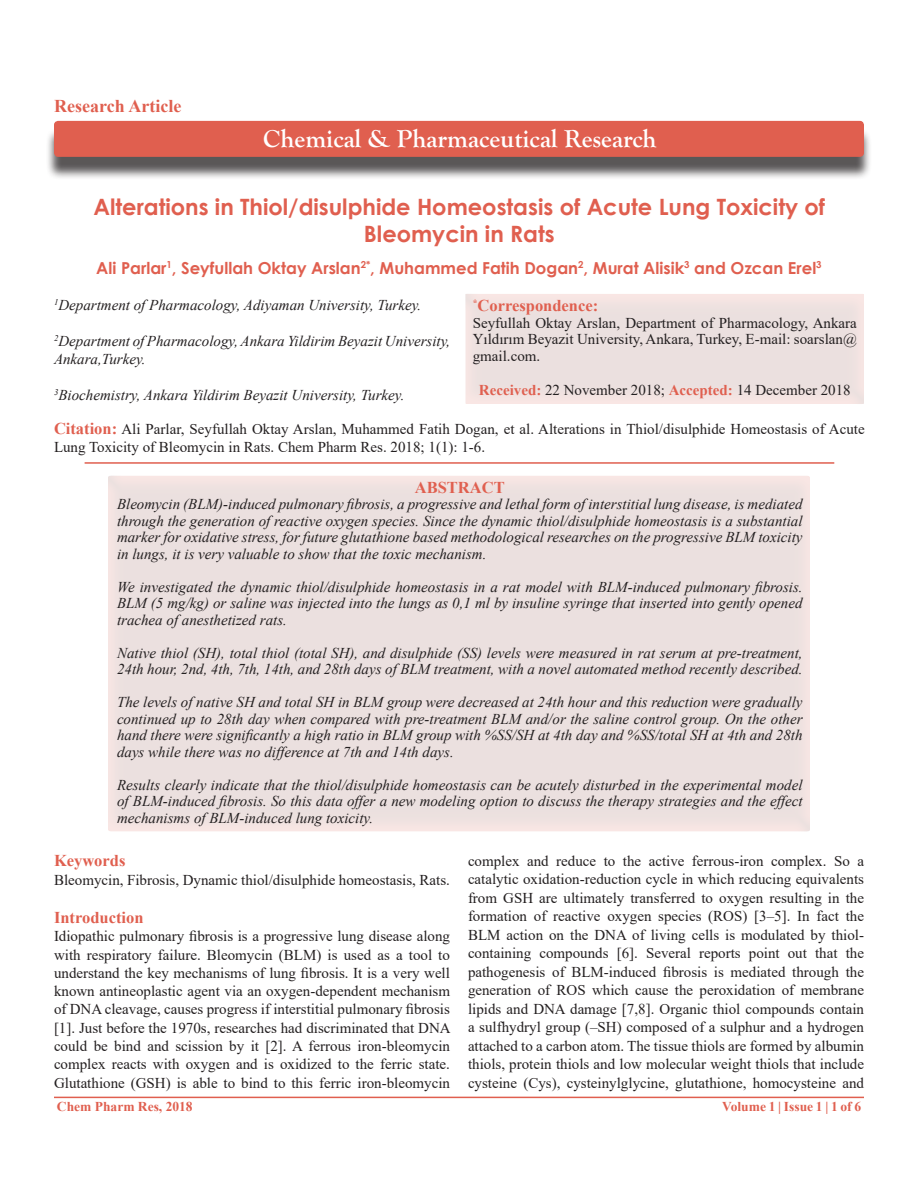
<style>
.page{position:relative;width:918px;height:1188px;background:#fff}
.page>*{position:absolute;margin:0;border:0;box-sizing:border-box;transform-origin:0 0}
.t1{font:700 25.5px "Goudy Old Style T";color:#fff}
.t2{font:700 22.5px/27px "Century Gothic";color:#e05f4f;text-align:center}
.t3{font:700 18px "Times New Roman";color:#e05f4f}
.t4{font:700 16.5px "Century Gothic";color:#e05f4f}
.t5{font:700 16.5px "Times New Roman";color:#e05f4f}
.t6{font:15px/18.5px "Times New Roman";color:#231f20;text-align:justify}
.t7{font:italic 15px/16.5px "Times New Roman";color:#231f20;text-align:justify}
.t8{font:700 13.5px "Times New Roman";color:#e05f4f}
.s1{font-weight:700;color:#e05f4f}
.s2{font-weight:700;font-size:16.5px;color:#e05f4f}
</style>
<div class="page">
<hr style="left:54px;top:1097px;width:810px;height:1px;background:#e05f4f">
<div style="left:464px;top:288px;width:402px;height:118px;background:#231f20;opacity:.5"></div>
<div style="left:46px;top:128px;width:826px;height:52px;background:#231f20;opacity:.75"></div>
<div style="left:54px;top:121px;width:810px;height:36px;background:#e05f4f;border-radius:4px"></div>
<hr style="left:85px;top:462px;width:749px;height:2px;background:#e05f4f">
<div style="left:107px;top:467px;width:705px;height:366px;background:#ebe0df"></div>
<p class="t3" style="left:54px;top:93px;width:129px">Research Article</p>
<p class="t1" style="left:263px;top:124px;width:395px">Chemical &amp; Pharmaceutical Research</p>
<p class="t2" style="left:93px;top:192px;width:733px">Alterations in Thiol/disulphide Homeostasis of Acute Lung Toxicity of<br>Bleomycin in Rats</p>
<p class="t4" style="left:96px;top:255px;width:727px">Ali Parlar<sup>1</sup>, Seyfullah Oktay Arslan<sup>2*</sup>, Muhammed Fatih Dogan<sup>2</sup>, Murat Alisik<sup>3</sup> and Ozcan Erel<sup>3</sup></p>
<p class="t7" style="left:54px;top:296px;width:369px"><sup>1</sup>Department of Pharmacology, Adiyaman University, Turkey.</p>
<p class="t7" style="left:54px;top:331px;width:398px;line-height:18px"><sup>2</sup>Department of Pharmacology, Ankara Yildirim Beyazit University,<br>Ankara,Turkey.</p>
<p class="t7" style="left:54px;top:386px;width:352px"><sup>3</sup>Biochemistry, Ankara Yildirim Beyazit University, Turkey.</p>
<p class="t5" style="left:473px;top:294px;width:127px"><sup>*</sup>Correspondence:</p>
<p class="t6" style="left:473px;top:314px;width:386px;line-height:16.5px">Seyfullah Oktay Arslan, Department of Pharmacology, Ankara Yıldırım Beyazit University, Ankara, Turkey, E-mail: soarslan@ gmail.com.</p>
<p class="t6" style="left:479px;top:381px;width:373px"><span class="s1">Received:</span> 22 November 2018; <span class="s1">Accepted:</span> 14 December 2018</p>
<p class="t6" style="left:54px;top:419px;width:812px;line-height:18px"><span class="s2">Citation:</span> Ali Parlar, Seyfullah Oktay Arslan, Muhammed Fatih Dogan, et al. Alterations in Thiol/disulphide Homeostasis of Acute<br>Lung Toxicity of Bleomycin in Rats. Chem Pharm Res. 2018; 1(1): 1-6.</p>
<p class="t5" style="left:415px;top:475px;width:91px">ABSTRACT</p>
<p class="t7" style="left:117px;top:496px;width:687px">Bleomycin (BLM)-induced pulmonary fibrosis, a progressive and lethal form of interstitial lung disease, is mediated through the generation of reactive oxygen species. Since the dynamic thiol/disulphide homeostasis is a substantial marker for oxidative stress, for future glutathione based methodological researches on the progressive BLM toxicity in lungs, it is very valuable to show that the toxic mechanism.</p>
<p class="t7" style="left:117px;top:578px;width:687px">We investigated the dynamic thiol/disulphide homeostasis in a rat model with BLM-induced pulmonary fibrosis.<br>BLM (5 mg/kg) or saline was injected into the lungs as 0,1 ml by insuline syringe that inserted into gently opened trachea of anesthetized rats.</p>
<p class="t7" style="left:117px;top:644px;width:687px">Native thiol (SH), total thiol (total SH), and disulphide (SS) levels were measured in rat serum at pre-treatment,<br>24th hour, 2nd, 4th, 7th, 14th, and 28th days of BLM treatment, with a novel automated method recently described.</p>
<p class="t7" style="left:117px;top:694px;width:687px">The levels of native SH and total SH in BLM group were decreased at 24th hour and this reduction were gradually continued up to 28th day when compared with pre-treatment BLM and/or the saline control group. On the other hand there were significantly a high ratio in BLM group with %SS/SH at 4th day and %SS/total SH at 4th and 28th days while there was no difference at 7th and 14th days.</p>
<p class="t7" style="left:117px;top:776px;width:687px">Results clearly indicate that the thiol/disulphide homeostasis can be acutely disturbed in the experimental model of BLM-induced fibrosis. So this data offer a new modeling option to discuss the therapy strategies and the effect mechanisms of BLM-induced lung toxicity.</p>
<p class="t5" style="left:54px;top:849px;width:73px">Keywords</p>
<p class="t6" style="left:54px;top:870px;width:398px">Bleomycin, Fibrosis, Dynamic thiol/disulphide homeostasis, Rats.</p>
<p class="t5" style="left:54px;top:906px;width:91px">Introduction</p>
<p class="t6" style="left:54px;top:927px;width:398px">Idiopathic pulmonary fibrosis is a progressive lung disease along with respiratory failure. Bleomycin (BLM) is used as a tool to understand the key mechanisms of lung fibrosis. It is a very well known antineoplastic agent via an oxygen-dependent mechanism of DNA cleavage, causes progress if interstitial pulmonary fibrosis [1]. Just before the 1970s, researches had discriminated that DNA could be bind and scission by it [2]. A ferrous iron-bleomycin complex reacts with oxygen and is oxidized to the ferric state.<br>Glutathione (GSH) is able to bind to this ferric iron-bleomycin</p>
<p class="t6" style="left:468px;top:851px;width:398px">complex and reduce to the active ferrous-iron complex. So a catalytic oxidation-reduction cycle in which reducing equivalents from GSH are ultimately transferred to oxygen resulting in the formation of reactive oxygen species (ROS) [3–5]. In fact the BLM action on the DNA of living cells is modulated by thiol&shy;containing compounds [6]. Several reports point out that the pathogenesis of BLM-induced fibrosis is mediated through the generation of ROS which cause the peroxidation of membrane lipids and DNA damage [7,8]. Organic thiol compounds contain a sulfhydryl group (–SH) composed of a sulphur and a hydrogen attached to a carbon atom. The tissue thiols are formed by albumin thiols, protein thiols and low molecular weight thiols that include cysteine (Cys), cysteinylglycine, glutathione, homocysteine and</p>
<p class="t8" style="left:57px;top:1097px;width:137px">Chem Pharm Res, 2018</p>
<p class="t8" style="left:722px;top:1097px;width:141px">Volume 1 | Issue 1 | 1 of 6</p>
</div>
